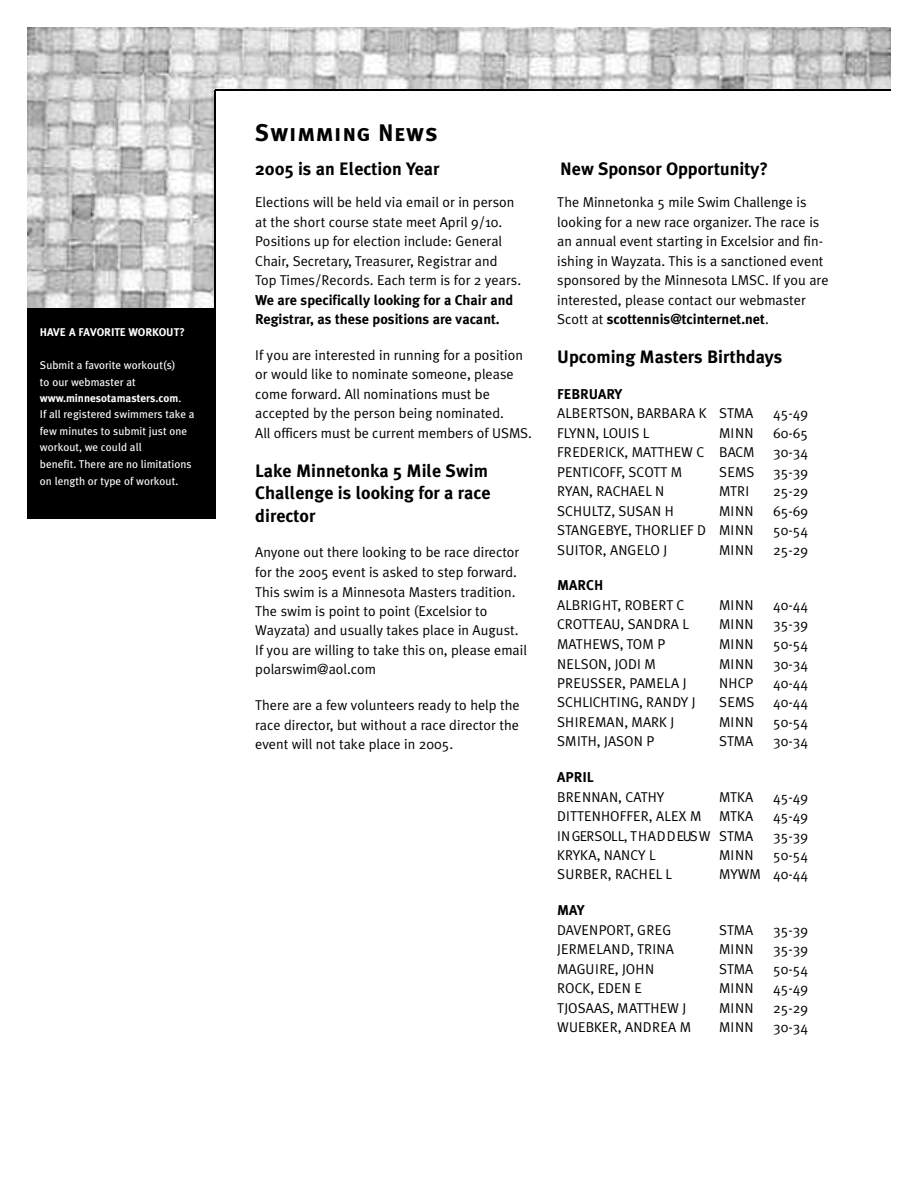
<style>
.page{position:relative;width:918px;height:1188px;background:#fff}
.page>*{position:absolute;margin:0;border:0;box-sizing:border-box;transform-origin:0 0}
.t1{font:24px "Meta Plus Bold Caps";letter-spacing:.02em;color:#000}
.t2{font:700 18px/22.5px "Meta Plus";color:#000}
.t3{font:14.25px/19.5px "Meta Plus Normal";color:#000}
.t4{font:700 14.25px/19.5px "Meta Plus";color:#000}
.t5{font:14.25px "Meta Plus Normal";letter-spacing:-.03em;color:#000}
.t6{font:14.25px "Meta Plus Normal";letter-spacing:.02em;color:#000}
.t7{font:11.25px/16.5px "Meta Plus";color:#fff}
.t8{font:700 11.25px "Meta Plus";color:#fff}
.s1{font-weight:700}
.s2{font-family:"Meta Plus Normal";font-weight:400}
</style>
<div class="page">
<img style="left:27px;top:27px;width:864px;height:281px">
<div style="left:215px;top:90px;width:676px;height:866px;background:#fff"></div>
<hr style="left:214px;top:90px;width:1px;height:428px;background:#000">
<hr style="left:215px;top:90px;width:676px;height:1px;background:#000">
<div style="left:27px;top:308px;width:188px;height:211px;background:#000"></div>
<p class="t8" style="left:40px;top:327px;width:147px">HAVE A FAVORITE WORKOUT?</p>
<p class="t7" style="left:40px;top:358px;width:156px">Submit a favorite workout(s)<br>to our webmaster at <span class="s1">www.minnesotamasters.com</span>.<br>If all registered swimmers take a few minutes to submit just one workout, we could all<br>benefit. There are no limitations on length or type of workout.</p>
<h1 class="t1" style="left:255px;top:122px;width:184px">Swimming New s</h1>
<p class="t2" style="left:255px;top:159px;width:186px">2005 is an Election Year</p>
<p class="t2" style="left:560px;top:159px;width:210px">New Sponsor Opportunity?</p>
<p class="t3" style="left:255px;top:194px;width:267px">Elections will be held via email or in person at the short course state meet April 9/10.<br>Positions up for election include: General Chair, Secretary, Treasurer, Registrar and Top Times/Records. Each term is for 2 years.</p>
<p class="t4" style="left:255px;top:291px;width:260px">We are specifically looking for a Chair and<br>Registrar, as these positions are vacant.</p>
<p class="t3" style="left:255px;top:346px;width:278px">If you are interested in running for a position or would like to nominate someone, please come forward. All nominations must be accepted by the person being nominated.<br>All officers must be current members of USMS.</p>
<p class="t2" style="left:255px;top:460px;width:237px">Lake Minnetonka 5 Mile Swim<br>Challenge is looking for a race director</p>
<p class="t3" style="left:255px;top:543px;width:273px">Anyone out there looking to be race director for the 2005 event is asked to step forward.<br>This swim is a Minnesota Masters tradition.<br>The swim is point to point (Excelsior to Wayzata) and usually takes place in August.<br>If you are willing to take this on, please email polarswim@aol.com</p>
<p class="t3" style="left:255px;top:696px;width:266px;text-align:justify">There are a few volunteers ready to help the race director, but without a race director the event will not take place in 2005.</p>
<p class="t3" style="left:557px;top:194px;width:273px">The Minnetonka 5 mile Swim Challenge is looking for a new race organizer. The race is an annual event starting in Excelsior and fin&shy;ishing in Wayzata. This is a sanctioned event sponsored by the Minnesota LMSC. If you are interested, please contact our webmaster</p>
<p class="t4" style="left:557px;top:311px;width:213px"><span class="s2">Scott at</span> scottennis@tcinternet.net<span class="s2">.</span></p>
<p class="t2" style="left:557px;top:346px;width:227px">Upcoming Masters Birthdays</p>
<p class="t4" style="left:557px;top:385px;width:67px">FEBRUARY</p>
<p class="t3" style="left:557px;top:404px;width:197px">ALBERTSON, BARBARA K STMA</p>
<p class="t3" style="left:773px;top:404px;width:36px">45-49</p>
<p class="t3" style="left:557px;top:424px;width:94px">FLYNN, LOUIS L</p>
<p class="t3" style="left:719px;top:424px;width:36px">MINN</p>
<p class="t3" style="left:773px;top:424px;width:36px">60-65</p>
<p class="t3" style="left:557px;top:443px;width:199px">FREDERICK, MATTHEW C BACM</p>
<p class="t3" style="left:773px;top:443px;width:36px">30-34</p>
<p class="t3" style="left:557px;top:463px;width:126px">PENTICOFF, SCOTT M</p>
<p class="t3" style="left:719px;top:463px;width:37px">SEMS</p>
<p class="t3" style="left:773px;top:463px;width:36px">35-39</p>
<p class="t3" style="left:557px;top:482px;width:109px">RYAN, RACHAEL N</p>
<p class="t3" style="left:719px;top:482px;width:32px">MTRI</p>
<p class="t3" style="left:773px;top:482px;width:36px">25-29</p>
<p class="t3" style="left:557px;top:502px;width:118px">SCHULTZ, SUSAN H</p>
<p class="t3" style="left:719px;top:502px;width:36px">MINN</p>
<p class="t3" style="left:773px;top:502px;width:36px">65-69</p>
<p class="t3" style="left:557px;top:521px;width:198px">STANGEBYE, THORLIEF D MINN</p>
<p class="t3" style="left:773px;top:521px;width:36px">50-54</p>
<p class="t3" style="left:557px;top:541px;width:112px">SUITOR, ANGELO J</p>
<p class="t3" style="left:719px;top:541px;width:36px">MINN</p>
<p class="t3" style="left:773px;top:541px;width:36px">25-29</p>
<p class="t4" style="left:557px;top:577px;width:48px">MARCH</p>
<p class="t3" style="left:557px;top:596px;width:128px">ALBRIGHT, ROBERT C</p>
<p class="t3" style="left:719px;top:596px;width:36px">MINN</p>
<p class="t3" style="left:773px;top:596px;width:36px">40-44</p>
<p class="t3" style="left:557px;top:615px;width:133px">CROTTEAU, SANDRA L</p>
<p class="t3" style="left:719px;top:615px;width:36px">MINN</p>
<p class="t3" style="left:773px;top:615px;width:36px">35-39</p>
<p class="t3" style="left:557px;top:635px;width:109px">MATHEWS, TOM P</p>
<p class="t3" style="left:719px;top:635px;width:36px">MINN</p>
<p class="t3" style="left:773px;top:635px;width:36px">50-54</p>
<p class="t3" style="left:557px;top:655px;width:100px">NELSON, JODI M</p>
<p class="t3" style="left:719px;top:655px;width:36px">MINN</p>
<p class="t3" style="left:773px;top:655px;width:36px">30-34</p>
<p class="t6" style="left:557px;top:677px;width:131px">PREUSSER, PAMELA J</p>
<p class="t3" style="left:719px;top:674px;width:35px">NHCP</p>
<p class="t3" style="left:773px;top:674px;width:36px">40-44</p>
<p class="t3" style="left:557px;top:694px;width:140px">SCHLICHTING, RANDY J</p>
<p class="t3" style="left:719px;top:694px;width:37px">SEMS</p>
<p class="t3" style="left:773px;top:694px;width:36px">40-44</p>
<p class="t3" style="left:557px;top:713px;width:119px">SHIREMAN, MARK J</p>
<p class="t3" style="left:719px;top:713px;width:36px">MINN</p>
<p class="t3" style="left:773px;top:713px;width:36px">50-54</p>
<p class="t3" style="left:557px;top:732px;width:98px">SMITH, JASON P</p>
<p class="t3" style="left:719px;top:732px;width:35px">STMA</p>
<p class="t3" style="left:773px;top:732px;width:36px">30-34</p>
<p class="t4" style="left:557px;top:768px;width:38px">APRIL</p>
<p class="t3" style="left:557px;top:788px;width:109px">BRENNAN, CATHY</p>
<p class="t3" style="left:719px;top:788px;width:36px">MTKA</p>
<p class="t3" style="left:773px;top:788px;width:36px">45-49</p>
<p class="t3" style="left:557px;top:807px;width:198px">DITTENHOFFER, ALEX M MTKA</p>
<p class="t3" style="left:773px;top:807px;width:36px">45-49</p>
<p class="t5" style="left:557px;top:829px;width:197px">IN GERSOLL, T H A D D EUS W STMA</p>
<p class="t3" style="left:773px;top:827px;width:36px">35-39</p>
<p class="t3" style="left:557px;top:846px;width:100px">KRYKA, NANCY L</p>
<p class="t3" style="left:719px;top:846px;width:36px">MINN</p>
<p class="t3" style="left:773px;top:846px;width:36px">50-54</p>
<p class="t3" style="left:557px;top:866px;width:116px">SURBER, RACHEL L</p>
<p class="t3" style="left:719px;top:866px;width:90px">MYWM 40-44</p>
<p class="t4" style="left:557px;top:901px;width:29px">MAY</p>
<p class="t3" style="left:557px;top:921px;width:116px">DAVENPORT, GREG</p>
<p class="t3" style="left:719px;top:921px;width:35px">STMA</p>
<p class="t3" style="left:773px;top:921px;width:36px">35-39</p>
<p class="t3" style="left:557px;top:941px;width:118px">JERMELAND, TRINA</p>
<p class="t3" style="left:719px;top:941px;width:36px">MINN</p>
<p class="t3" style="left:773px;top:941px;width:36px">35-39</p>
<p class="t3" style="left:557px;top:960px;width:98px">MAGUIRE, JOHN</p>
<p class="t3" style="left:719px;top:960px;width:35px">STMA</p>
<p class="t3" style="left:773px;top:960px;width:36px">50-54</p>
<p class="t3" style="left:557px;top:979px;width:86px">ROCK, EDEN E</p>
<p class="t3" style="left:719px;top:979px;width:36px">MINN</p>
<p class="t3" style="left:773px;top:979px;width:36px">45-49</p>
<p class="t3" style="left:557px;top:999px;width:131px">TJOSAAS, MATTHEW J</p>
<p class="t3" style="left:719px;top:999px;width:36px">MINN</p>
<p class="t3" style="left:773px;top:999px;width:36px">25-29</p>
<p class="t3" style="left:557px;top:1018px;width:135px">WUEBKER, ANDREA M</p>
<p class="t3" style="left:719px;top:1018px;width:36px">MINN</p>
<p class="t3" style="left:773px;top:1018px;width:36px">30-34</p>
</div>
